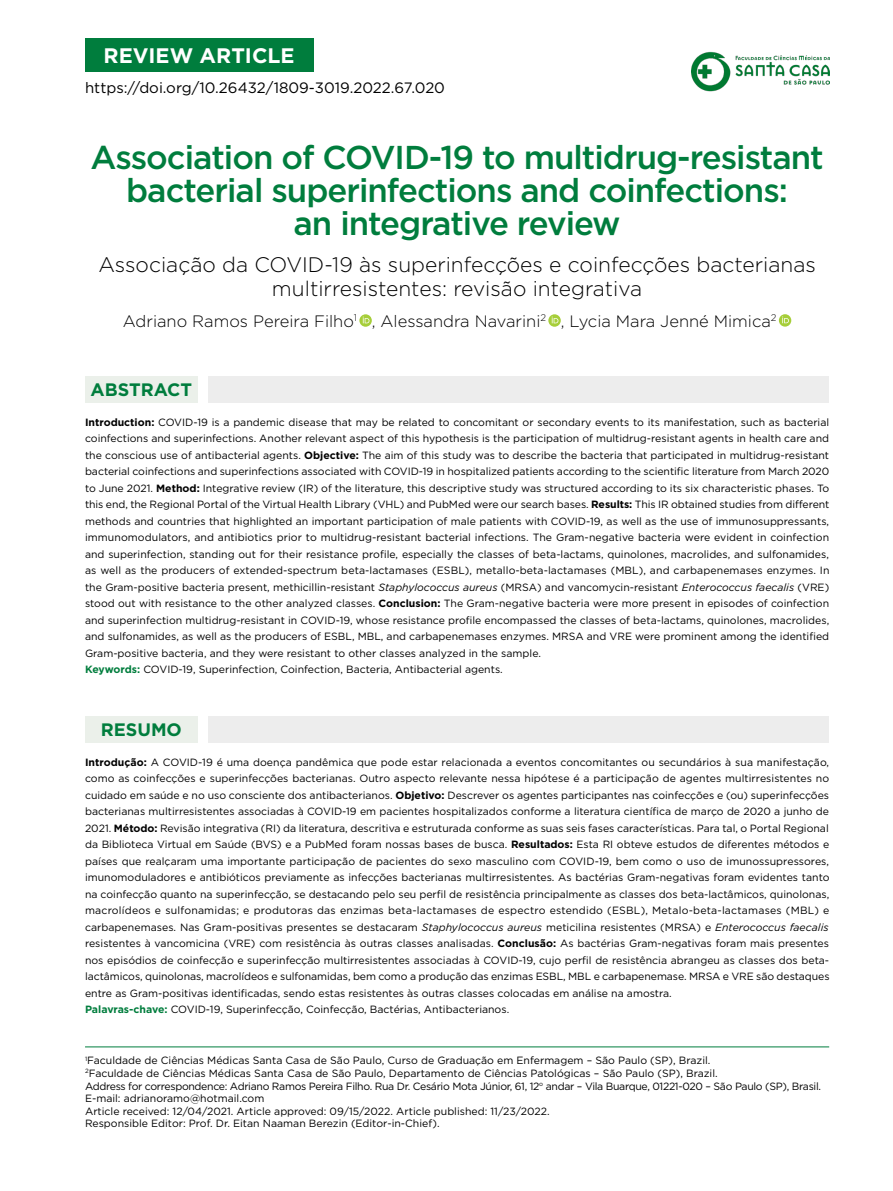
<style>
.page{position:relative;width:893px;height:1191px;background:#fff}
.page>*{position:absolute;margin:0;border:0;box-sizing:border-box;transform-origin:0 0}
.t1{font:500 33px/33px "Gotham";letter-spacing:-.03em;color:#007d3d;text-align:center}
.t2{font:300 21px/24px "Gotham";color:#000;text-align:center}
.t3{font:700 21px "Gotham";color:#fff}
.t4{font:700 18px "Gotham";color:#007d3d}
.t5{font:300 16.5px "Gotham";color:#000}
.t6{font:15px "Gotham";color:#000}
.t7{font:10.5px/16.5px "Gotham";color:#000}
.s1{font-weight:700}
.s2{font-style:italic}
.s3{font-weight:700;color:#007d3d}
</style>
<div class="page">
<svg style="left:359px;top:314px;width:13px;height:13px"></svg>
<svg style="left:363px;top:316px;width:6px;height:7px"></svg>
<svg style="left:548px;top:314px;width:13px;height:13px"></svg>
<svg style="left:552px;top:316px;width:6px;height:7px"></svg>
<svg style="left:779px;top:314px;width:12px;height:13px"></svg>
<svg style="left:782px;top:316px;width:7px;height:7px"></svg>
<div style="left:85px;top:38px;width:228px;height:33px;background:#007d3d"></div>
<img style="left:691px;top:51px;width:138px;height:41px">
<div style="left:85px;top:376px;width:113px;height:26px;background:#ebf0ea"></div>
<div style="left:208px;top:376px;width:621px;height:26px;background:#ededed"></div>
<div style="left:85px;top:716px;width:113px;height:26px;background:#ebf0ea"></div>
<div style="left:208px;top:716px;width:621px;height:26px;background:#ededed"></div>
<hr style="left:85px;top:1046px;width:744px;height:1px;background:#007d3d">
<h2 class="t3" style="left:104px;top:42px;width:192px">REVIEW ARTICLE</h2>
<h3 class="t6" style="left:85px;top:78px;width:361px">https://doi.org/10.26432/1809-3019.2022.67.020</h3>
<h1 class="t1" style="left:90px;top:141px;width:735px">Association of COVID-19 to multidrug-resistant bacterial superinfections and coinfections:<br>an integrative review</h1>
<h2 class="t2" style="left:98px;top:252px;width:719px">Associação da COVID-19 às superinfecções e coinfecções bacterianas multirresistentes: revisão integrativa</h2>
<h3 class="t5" style="left:123px;top:310px;width:655px">Adriano Ramos Pereira Filho<sup>1</sup> , Alessandra Navarini<sup>2</sup> , Lycia Mara Jenné Mimica<sup>2</sup></h3>
<h3 class="t4" style="left:91px;top:378px;width:103px">ABSTRACT</h3>
<p class="t7" style="left:85px;top:413px;width:746px"><span class="s1">Introduction:</span> COVID-19 is a pandemic disease that may be related to concomitant or secondary events to its manifestation, such as bacterial coinfections and superinfections. Another relevant aspect of this hypothesis is the participation of multidrug-resistant agents in health care and the conscious use of antibacterial agents. <span class="s1">Objective:</span> The aim of this study was to describe the bacteria that participated in multidrug-resistant bacterial coinfections and superinfections associated with COVID-19 in hospitalized patients according to the scientific literature from March 2020 to June 2021. <span class="s1">Method:</span> Integrative review (IR) of the literature, this descriptive study was structured according to its six characteristic phases. To this end, the Regional Portal of the Virtual Health Library (VHL) and PubMed were our search bases. <span class="s1">Results:</span> This IR obtained studies from different methods and countries that highlighted an important participation of male patients with COVID-19, as well as the use of immunosuppressants, immunomodulators, and antibiotics prior to multidrug-resistant bacterial infections. The Gram-negative bacteria were evident in coinfection and superinfection, standing out for their resistance profile, especially the classes of beta-lactams, quinolones, macrolides, and sulfonamides, as well as the producers of extended-spectrum beta-lactamases (ESBL), metallo-beta-lactamases (MBL), and carbapenemases enzymes. In the Gram-positive bacteria present, methicillin-resistant <span class="s2">Staphylococcus aureus</span> (MRSA) and vancomycin-resistant <span class="s2">Enterococcus faecalis</span> (VRE) stood out with resistance to the other analyzed classes. <span class="s1">Conclusion:</span> The Gram-negative bacteria were more present in episodes of coinfection and superinfection multidrug-resistant in COVID-19, whose resistance profile encompassed the classes of beta-lactams, quinolones, macrolides, and sulfonamides, as well as the producers of ESBL, MBL, and carbapenemases enzymes. MRSA and VRE were prominent among the identified Gram-positive bacteria, and they were resistant to other classes analyzed in the sample.<br><span class="s3">Keywords:</span> COVID-19, Superinfection, Coinfection, Bacteria, Antibacterial agents.</p>
<h3 class="t4" style="left:101px;top:718px;width:83px">RESUMO</h3>
<p class="t7" style="left:85px;top:753px;width:746px"><span class="s1">Introdução:</span> A COVID-19 é uma doença pandêmica que pode estar relacionada a eventos concomitantes ou secundários à sua manifestação, como as coinfecções e superinfecções bacterianas. Outro aspecto relevante nessa hipótese é a participação de agentes multirresistentes no cuidado em saúde e no uso consciente dos antibacterianos. <span class="s1">Objetivo:</span> Descrever os agentes participantes nas coinfecções e (ou) superinfecções bacterianas multirresistentes associadas à COVID-19 em pacientes hospitalizados conforme a literatura científica de março de 2020 a junho de 2021. <span class="s1">Método:</span> Revisão integrativa (RI) da literatura, descritiva e estruturada conforme as suas seis fases características. Para tal, o Portal Regional da Biblioteca Virtual em Saúde (BVS) e a PubMed foram nossas bases de busca. <span class="s1">Resultados:</span> Esta RI obteve estudos de diferentes métodos e países que realçaram uma importante participação de pacientes do sexo masculino com COVID-19, bem como o uso de imunossupressores, imunomoduladores e antibióticos previamente as infecções bacterianas multirresistentes. As bactérias Gram-negativas foram evidentes tanto na coinfecção quanto na superinfecção, se destacando pelo seu perfil de resistência principalmente as classes dos beta-lactâmicos, quinolonas, macrolídeos e sulfonamidas; e produtoras das enzimas beta-lactamases de espectro estendido (ESBL), Metalo-beta-lactamases (MBL) e carbapenemases. Nas Gram-positivas presentes se destacaram <span class="s2">Staphylococcus aureus</span> meticilina resistentes (MRSA) e <span class="s2">Enterococcus faecalis </span>resistentes à vancomicina (VRE) com resistência às outras classes analisadas. <span class="s1">Conclusão:</span> As bactérias Gram-negativas foram mais presentes nos episódios de coinfecção e superinfecção multirresistentes associadas à COVID-19, cujo perfil de resistência abrangeu as classes dos beta&shy;lactâmicos, quinolonas, macrolídeos e sulfonamidas, bem como a produção das enzimas ESBL, MBL e carbapenemase. MRSA e VRE são destaques entre as Gram-positivas identificadas, sendo estas resistentes às outras classes colocadas em análise na amostra.<br><span class="s3">Palavras-chave:</span> COVID-19, Superinfecção, Coinfecção, Bactérias, Antibacterianos.</p>
<p class="t7" style="left:85px;top:1054px;width:737px;line-height:12.6px"><sup>1</sup>Faculdade de Ciências Médicas Santa Casa de São Paulo, Curso de Graduação em Enfermagem – São Paulo (SP), Brazil.<br><sup>2</sup>Faculdade de Ciências Médicas Santa Casa de São Paulo, Departamento de Ciências Patológicas – São Paulo (SP), Brazil.<br>Address for correspondence: Adriano Ramos Pereira Filho. Rua Dr. Cesário Mota Júnior, 61, 12<sup>o</sup> andar – Vila Buarque, 01221-020 – São Paulo (SP), Brasil.<br>E-mail: adrianoramo@hotmail.com<br>Article received: 12/04/2021. Article approved: 09/15/2022. Article published: 11/23/2022.<br>Responsible Editor: Prof. Dr. Eitan Naaman Berezin (Editor-in-Chief).</p>
</div>
